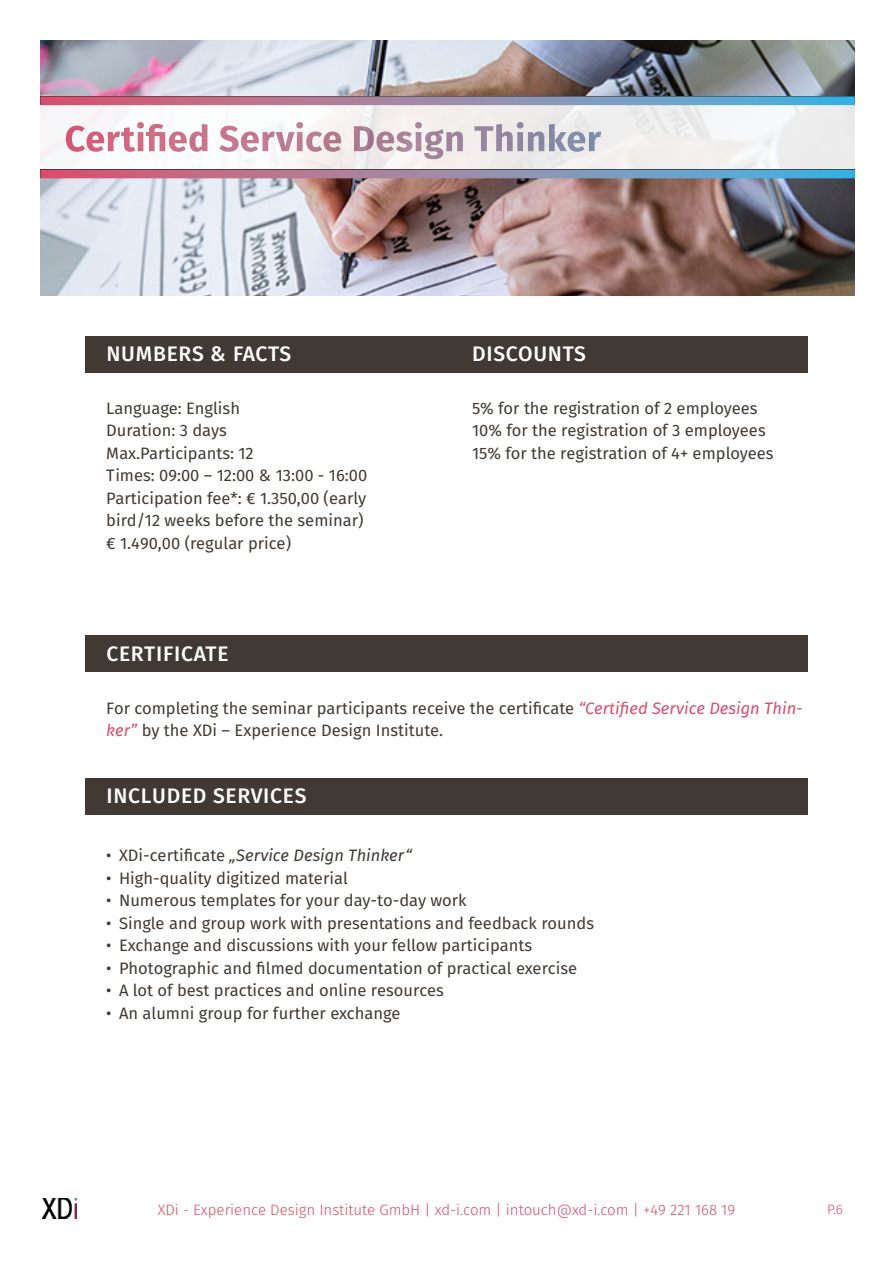
<style>
.page{position:relative;width:893px;height:1263px;background:#fff}
.page>*{position:absolute;margin:0;border:0;box-sizing:border-box;transform-origin:0 0}
.t1{font:500 21px "Fira Sans";letter-spacing:.035em;color:#fff}
.t2{font:16.5px/22.5px "Fira Sans";color:#413a34}
.t3{font:italic 16.5px "Fira Sans";color:#413a34}
.t4{font:300 15px "Fira Sans";color:#da4c6c}
.t5{font:300 13.5px "Fira Sans";color:#da4c6c}
.s1{font-style:italic;color:#da4c6c}
.s2{font-style:normal}
</style>
<div class="page">
<img style="left:40px;top:40px;width:815px;height:256px">
<svg style="left:40px;top:105px;width:815px;height:65px;fill:#f3f0ef"></svg>
<img style="left:66px;top:126px;width:19px;height:26px">
<img style="left:86px;top:131px;width:18px;height:21px">
<img style="left:108px;top:132px;width:12px;height:19px">
<img style="left:121px;top:127px;width:14px;height:25px">
<img style="left:137px;top:122px;width:7px;height:29px">
<img style="left:146px;top:124px;width:19px;height:27px">
<img style="left:169px;top:131px;width:18px;height:21px">
<img style="left:189px;top:124px;width:18px;height:28px">
<img style="left:219px;top:126px;width:19px;height:26px">
<img style="left:241px;top:131px;width:18px;height:21px">
<img style="left:262px;top:132px;width:33px;height:19px">
<img style="left:296px;top:122px;width:7px;height:29px">
<img style="left:306px;top:131px;width:35px;height:21px">
<img style="left:354px;top:126px;width:20px;height:25px">
<img style="left:376px;top:131px;width:18px;height:21px">
<img style="left:396px;top:131px;width:16px;height:21px">
<img style="left:415px;top:122px;width:7px;height:29px">
<img style="left:424px;top:129px;width:20px;height:30px">
<img style="left:446px;top:131px;width:17px;height:20px">
<img style="left:474px;top:126px;width:19px;height:25px">
<img style="left:496px;top:124px;width:17px;height:27px">
<img style="left:517px;top:122px;width:6px;height:29px">
<img style="left:528px;top:131px;width:16px;height:20px">
<img style="left:549px;top:124px;width:18px;height:27px">
<img style="left:568px;top:131px;width:17px;height:21px">
<img style="left:589px;top:132px;width:12px;height:19px">
<img style="left:40px;top:96px;width:815px;height:9px">
<img style="left:40px;top:170px;width:815px;height:8px">
<img style="left:43px;top:1198px;width:34px;height:20px">
<div style="left:85px;top:336px;width:723px;height:36px;background:#413a34"></div>
<div style="left:85px;top:636px;width:723px;height:36px;background:#413a34"></div>
<div style="left:85px;top:778px;width:723px;height:36px;background:#413a34"></div>
<p class="t1" style="left:106px;top:339px;width:186px">NUMBERS &amp; FACTS</p>
<p class="t2" style="left:106px;top:398px;width:262px">Language: English<br>Duration: 3 days<br>Max.Participants: 12<br>Times: 09:00 – 12:00 &amp; 13:00 - 16:00<br>Participation fee*: € 1.350,00 (early bird/12 weeks before the seminar) € 1.490,00 (regular price)</p>
<p class="t1" style="left:106px;top:638px;width:124px">CERTIFICATE</p>
<p class="t1" style="left:472px;top:339px;width:115px">DISCOUNTS</p>
<p class="t2" style="left:472px;top:398px;width:303px">5% for the registration of 2 employees<br>10% for the registration of 3 employees<br>15% for the registration of 4+ employees</p>
<p class="t2" style="left:106px;top:698px;width:698px">For completing the seminar participants receive the certificate <span class="s1">“Certified Service Design Thin&shy;ker”</span> by the XDi – Experience Design Institute.</p>
<p class="t1" style="left:106px;top:780px;width:202px">INCLUDED SERVICES</p>
<p class="t3" style="left:106px;top:844px;width:307px"><span class="s2">• XDi-certificate</span> „Service Design Thinker“</p>
<p class="t2" style="left:106px;top:868px;width:243px">• High-quality digitized material</p>
<p class="t2" style="left:106px;top:890px;width:362px">• Numerous templates for your day-to-day work</p>
<p class="t2" style="left:106px;top:913px;width:489px">• Single and group work with presentations and feedback rounds</p>
<p class="t2" style="left:106px;top:935px;width:427px">• Exchange and discussions with your fellow participants</p>
<p class="t2" style="left:106px;top:958px;width:472px">• Photographic and filmed documentation of practical exercise</p>
<p class="t2" style="left:106px;top:980px;width:339px">• A lot of best practices and online resources</p>
<p class="t2" style="left:106px;top:1003px;width:296px">• An alumni group for further exchange</p>
<p class="t4" style="left:158px;top:1199px;width:579px">XDi - Experience Design Institute GmbH | xd-i.com | intouch@xd-i.com | +49 221 168 19</p>
<p class="t5" style="left:827px;top:1200px;width:17px">P.6</p>
</div>
